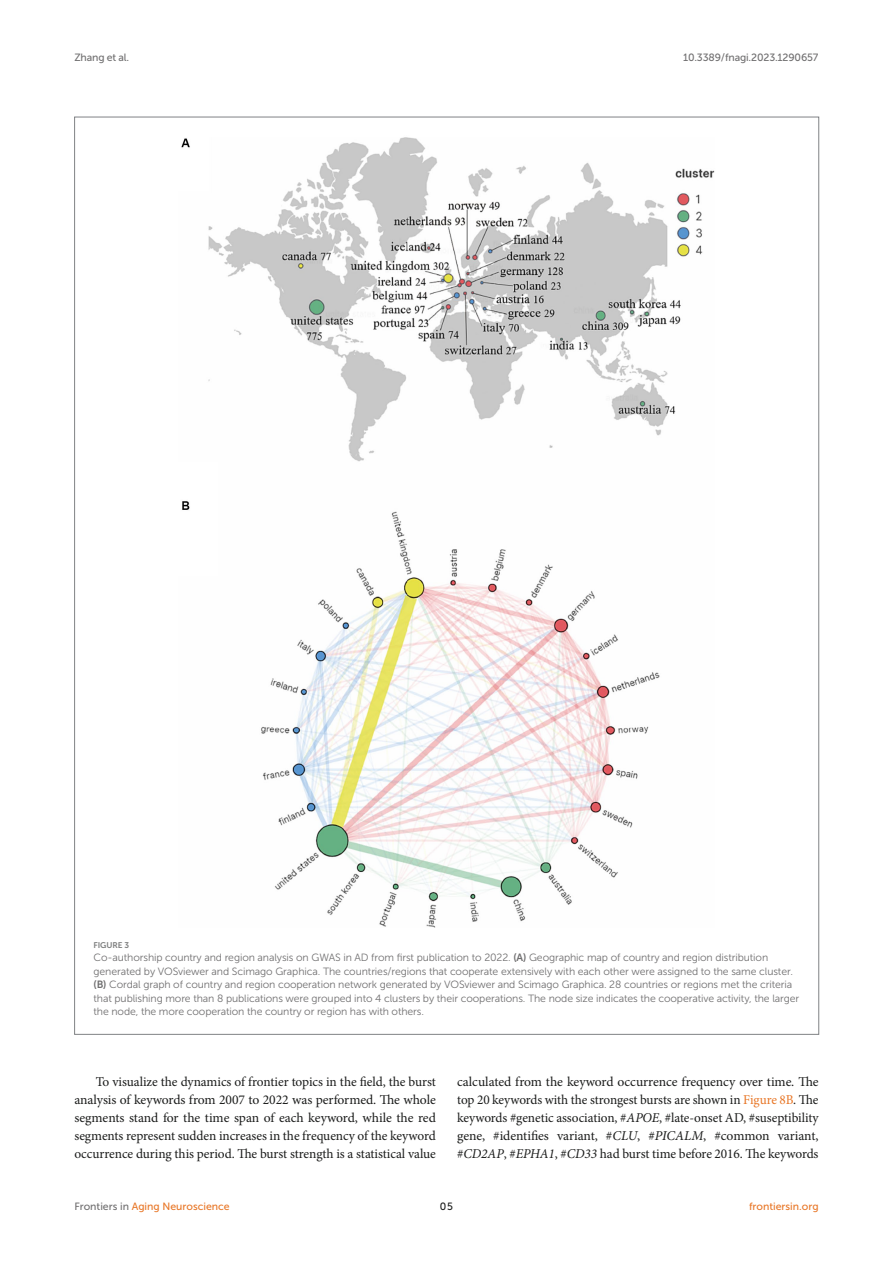
<style>
.page{position:relative;width:893px;height:1263px;background:#fff}
.page>*{position:absolute;margin:0;border:0;box-sizing:border-box;transform-origin:0 0}
.TEXT{font:13.5px/18px "Minion Pro";letter-spacing:-.005em;color:#1b1c1b;text-align:justify}
.FIG_LEG{font:10.5px/13.5px "Museo Sans 300";letter-spacing:-.01em;color:#706f70}
.t1{font:10.5px "Museo Sans 500";color:#e87626}
.t2{font:10.5px "Museo Sans 500";letter-spacing:-.015em;color:#706f70}
.t3{font:10.5px "Museo Sans 500";color:#1b1c1b}
.FIG_HD{font:8.25px "Museo Sans 700";letter-spacing:-.01em;color:#7e7f7f}
.s1{font-family:"Museo Sans 700"}
.s2{color:#e87626}
.s3{font-style:italic}
.s4{color:#706f70}
</style>
<div class="page">
<img style="left:181px;top:137px;width:534px;height:791px">
<p class="t2" style="left:74px;top:51px;width:56px">Zhang et al.</p>
<p class="t2" style="left:683px;top:51px;width:137px">10.3389/fnagi.2023.1290657</p>
<p class="FIG_HD" style="left:94px;top:940px;width:37px">FIGURE 3</p>
<p class="FIG_LEG" style="left:94px;top:951px;width:707px">Co-authorship country and region analysis on GWAS in AD from first publication to 2022. <span class="s1">(A)</span> Geographic map of country and region distribution generated by VOSviewer and Scimago Graphica. The countries/regions that cooperate extensively with each other were assigned to the same cluster. <span class="s1">(B)</span> Cordal graph of country and region cooperation network generated by VOSviewer and Scimago Graphica. 28 countries or regions met the criteria that publishing more than 8 publications were grouped into 4 clusters by their cooperations. The node size indicates the cooperative activity, the larger the node, the more cooperation the country or region has with others.</p>
<p class="TEXT" style="left:74px;top:1073px;width:363px;text-indent:21px">To visualize the dynamics of frontier topics in the field, the burst analysis of keywords from 2007 to 2022 was performed. The whole segments stand for the time span of each keyword, while the red segments represent sudden increases in the frequency of the keyword occurrence during this period. The burst strength is a statistical value</p>
<p class="TEXT" style="left:457px;top:1073px;width:363px">calculated from the keyword occurrence frequency over time. The top 20 keywords with the strongest bursts are shown in <span class="s2">Figure 8B</span>. The keywords #genetic association, #<span class="s3">APOE</span>, #late-onset AD, #suseptibility gene, #identifies variant, #<span class="s3">CLU</span>, #<span class="s3">PICALM</span>, #common variant, #<span class="s3">CD2AP</span>, #<span class="s3">EPHA1</span>, #<span class="s3">CD33</span> had burst time before 2016. The keywords</p>
<p class="t1" style="left:74px;top:1200px;width:157px"><span class="s4">Frontiers in</span> Aging Neuroscience</p>
<p class="t3" style="left:440px;top:1200px;width:14px">05</p>
<p class="t1" style="left:749px;top:1200px;width:71px">frontiersin.org</p>
</div>
